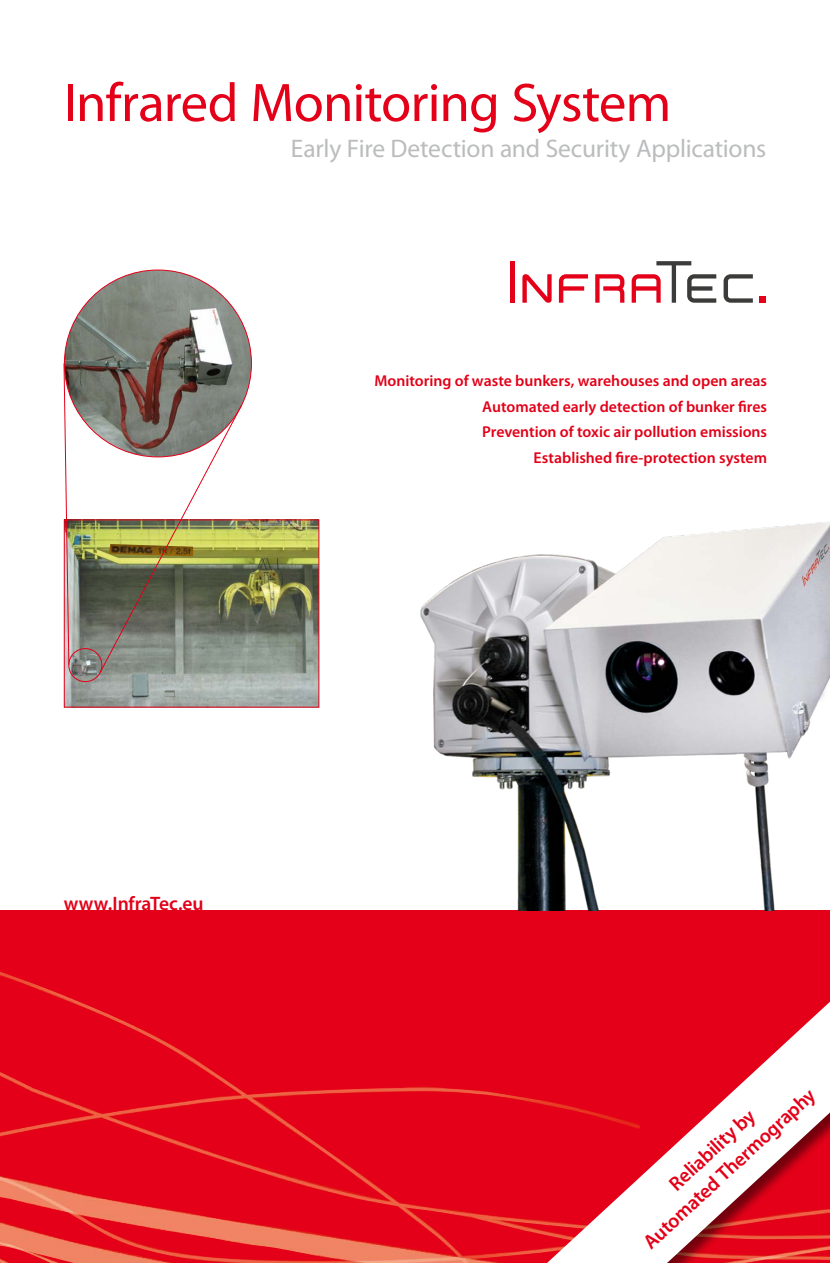
<style>
.page{position:relative;width:830px;height:1263px;background:#fff}
.page>*{position:absolute;margin:0;border:0;box-sizing:border-box;transform-origin:0 0}
.t1{font:54.75px "Myriad Pro";letter-spacing:-.015em;color:#e30018}
.t2{font:25.5px "Myriad Pro";letter-spacing:-.01em;color:#bbbcbd}
.t3{font:600 20.25px/25.5px "Myriad Pro";color:#e30018;text-align:center}
.t4{font:600 19.5px "Myriad Pro";letter-spacing:-.005em;color:#e30018}
.t5{font:600 15.75px/25.5px "Myriad Pro";color:#e30018;text-align:right}
</style>
<div class="page">
<div style="left:0;top:910px;width:829px;height:353px;background:#e30018"></div>
<img style="left:0;top:971px;width:541px;height:292px">
<img style="left:66px;top:521px;width:251px;height:184px">
<img style="left:64px;top:270px;width:187px;height:187px;border-radius:93px">
<div style="left:68px;top:648px;width:34px;height:34px;border:1px solid #e30018;border-radius:50%"></div>
<svg style="left:63px;top:363px;width:7px;height:302px"></svg>
<img style="left:99px;top:404px;width:143px;height:270px">
<svg style="left:546px;top:1002px;width:283px;height:261px"></svg>
<div style="left:510px;top:261px;width:5px;height:42px;background:#e30018"></div>
<svg style="left:595px;top:274px;width:29px;height:29px"></svg>
<div style="left:759px;top:296px;width:6px;height:7px;background:#e30018"></div>
<svg style="left:558px;top:274px;width:29px;height:29px"></svg>
<svg style="left:723px;top:274px;width:29px;height:29px"></svg>
<svg style="left:631px;top:261px;width:85px;height:42px"></svg>
<svg style="left:522px;top:274px;width:29px;height:29px"></svg>
<img style="left:420px;top:521px;width:409px;height:389px">
<h1 class="t1" style="left:64px;top:69px;width:608px">Infrared Monitoring System</h1>
<h2 class="t2" style="left:291px;top:133px;width:476px">Early Fire Detection and Security Applications</h2>
<p class="t4" style="left:64px;top:891px;width:141px">www.InfraTec.eu</p>
<p class="t5" style="left:374px;top:368px;width:394px">Monitoring of waste bunkers, warehouses and open areas Automated early detection of bunker fires<br>Prevention of toxic air pollution emissions<br>Established fire-protection system</p>
<p class="t3" style="left:620px;top:1217px;width:227px;rotate:-43deg">Reliability by<br>Automated Thermography</p>
</div>
